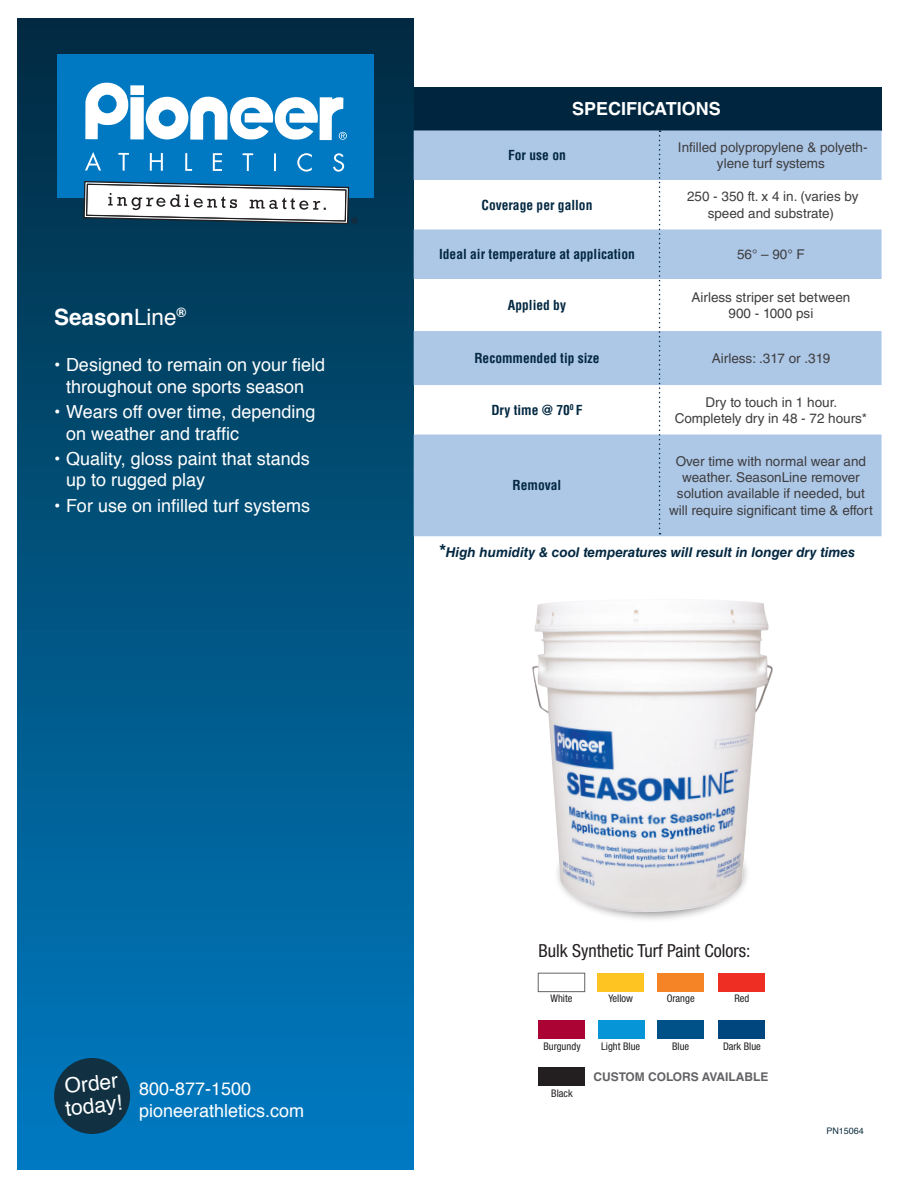
<style>
.page{position:relative;width:918px;height:1188px;background:#fff}
.page>*{position:absolute;margin:0;border:0;box-sizing:border-box;transform-origin:0 0}
.Product_Name{font:700 22.5px "Helvetica";color:#fff}
.t1{font:21px "Helvetica";color:#fff}
.t2{font:18px/21.6px "Helvetica";color:#fff}
.Color_Swatch_Head{font:condensed 18px "Helvetica Neue LT Std";color:#231f20}
.t3{font:700 18px "Helvetica LT Std";color:#fff}
.t4{font:13.8px "Myriad";color:#231f20}
.t5{font:13.5px/16.2px "Helvetica LT Std";color:#3e3e3f;text-align:center}
.t6{font:700 condensed 13.5px "Helvetica LT Std";color:#032841}
.t7{font:italic 700 13.5px "Helvetica LT Std";color:#032841}
.Product_Description{font:700 12px "Helvetica LT Std";color:#636366}
.Color_Swatch_Name{font:condensed 10.5px "Helvetica Neue LT Std";color:#231f20}
.t8{font:9px "Helvetica";color:#113041}
.s1{font-weight:400}
.s2{font-size:18px}
</style>
<div class="page">
<div style="left:412px;top:87px;width:470px;height:43px;background:#00263f"></div>
<div style="left:554px;top:825px;width:197px;height:98px;background:#231f20;opacity:.58"></div>
<img style="left:532px;top:601px;width:241px;height:314px">
<div style="left:18px;top:18px;width:396px;height:1152px;background:linear-gradient(to bottom,#012a3f,#007cc2)"></div>
<div style="left:54px;top:1058px;width:76px;height:76px;background:#113041;border-radius:50%"></div>
<div style="left:58px;top:54px;width:316px;height:144px;background:#0079c2"></div>
<svg style="left:85px;top:82px;width:262px;height:59px"></svg>
<svg style="left:85px;top:152px;width:16px;height:19px"></svg>
<svg style="left:118px;top:153px;width:11px;height:18px"></svg>
<svg style="left:150px;top:153px;width:13px;height:18px"></svg>
<svg style="left:185px;top:153px;width:7px;height:18px"></svg>
<svg style="left:213px;top:153px;width:9px;height:18px"></svg>
<svg style="left:243px;top:153px;width:10px;height:18px"></svg>
<svg style="left:274px;top:153px;width:2px;height:18px"></svg>
<svg style="left:297px;top:153px;width:15px;height:19px"></svg>
<svg style="left:333px;top:153px;width:11px;height:19px"></svg>
<svg style="left:83px;top:181px;width:266px;height:43px"></svg>
<svg style="left:414px;top:130px;width:468px;height:406px;fill:#adc7e7"></svg>
<svg style="left:659px;top:130px;width:2px;height:404px"></svg>
<div style="left:539px;top:1067px;width:46px;height:19px;background:#231f20"></div>
<div style="left:538px;top:973px;width:47px;height:19px;background:#fff;border:1px solid #636366"></div>
<div style="left:719px;top:973px;width:46px;height:19px;background:#ee2e22"></div>
<div style="left:719px;top:1020px;width:46px;height:19px;background:#00467e"></div>
<div style="left:599px;top:1020px;width:46px;height:19px;background:#0696d7"></div>
<div style="left:597px;top:973px;width:47px;height:19px;background:#fec422"></div>
<div style="left:657px;top:973px;width:47px;height:19px;background:#f58427"></div>
<div style="left:657px;top:1020px;width:47px;height:19px;background:#005187"></div>
<div style="left:539px;top:1020px;width:46px;height:19px;background:#ab0333"></div>
<p class="t4" style="left:351px;top:216px;width:9px">®</p>
<p class="Product_Name" style="left:54px;top:299px;width:134px">Season<span class="s1">Line</span><sup>®</sup></p>
<p class="t2" style="left:54px;top:355px;width:273px;text-align:center">• Designed to remain on your field throughout one sports season</p>
<p class="t2" style="left:66px;top:402px;width:251px;text-indent:-12px">• Wears off over time, depending on weather and traffic</p>
<p class="t2" style="left:66px;top:448px;width:245px;text-indent:-12px">• Quality, gloss paint that stands up to rugged play</p>
<p class="t2" style="left:54px;top:495px;width:258px">• For use on infilled turf systems</p>
<p class="t3" style="left:572px;top:98px;width:150px">SPECIFICATIONS</p>
<p class="t6" style="left:508px;top:147px;width:59px">For use on</p>
<p class="t5" style="left:678px;top:139px;width:191px">Infilled polypropylene &amp; polyeth&shy;ylene turf systems</p>
<p class="t6" style="left:482px;top:196px;width:112px">Coverage per gallon</p>
<p class="t5" style="left:687px;top:189px;width:173px">250 - 350 ft. x 4 in. (varies by speed and substrate)</p>
<p class="t6" style="left:439px;top:246px;width:197px">Ideal air temperature at application</p>
<p class="t5" style="left:737px;top:246px;width:69px">56° – 90° F</p>
<p class="t6" style="left:508px;top:296px;width:60px">Applied by</p>
<p class="t5" style="left:691px;top:289px;width:161px">Airless striper set between<br>900 - 1000 psi</p>
<p class="t6" style="left:474px;top:350px;width:127px">Recommended tip size</p>
<p class="t5" style="left:712px;top:350px;width:120px">Airless: .317 or .319</p>
<p class="t6" style="left:491px;top:401px;width:93px">Dry time @ 70<sup>0</sup> F</p>
<p class="t5" style="left:675px;top:394px;width:194px">Dry to touch in 1 hour.<br>Completely dry in 48 - 72 hours*</p>
<p class="t6" style="left:513px;top:477px;width:50px">Removal</p>
<p class="t5" style="left:669px;top:453px;width:205px">Over time with normal wear and weather. SeasonLine remover solution available if needed, but will require significant time &amp; effort</p>
<p class="t7" style="left:439px;top:544px;width:417px"><span class="s2">*</span>High humidity &amp; cool temperatures will result in longer dry times</p>
<p class="t1" style="left:63px;top:1070px;width:55px;rotate:-6deg">Order</p>
<p class="t1" style="left:64px;top:1092px;width:59px;rotate:-6deg">today!</p>
<p class="t2" style="left:139px;top:1079px;width:114px">800-877-1500</p>
<p class="t2" style="left:139px;top:1100px;width:167px">pioneerathletics.com</p>
<p class="Color_Swatch_Head" style="left:539px;top:940px;width:213px">Bulk Synthetic Turf Paint Colors:</p>
<p class="Color_Swatch_Name" style="left:608px;top:993px;width:26px">Yellow</p>
<p class="Color_Swatch_Name" style="left:667px;top:993px;width:29px">Orange</p>
<p class="Color_Swatch_Name" style="left:550px;top:993px;width:23px">White</p>
<p class="Color_Swatch_Name" style="left:734px;top:993px;width:16px">Red</p>
<p class="Color_Swatch_Name" style="left:601px;top:1040px;width:40px">Light Blue</p>
<p class="Color_Swatch_Name" style="left:723px;top:1040px;width:39px">Dark Blue</p>
<p class="Color_Swatch_Name" style="left:543px;top:1040px;width:39px">Burgundy</p>
<p class="Color_Swatch_Name" style="left:672px;top:1040px;width:19px">Blue</p>
<p class="Color_Swatch_Name" style="left:551px;top:1087px;width:23px">Black</p>
<p class="Product_Description" style="left:594px;top:1069px;width:176px">CUSTOM COLORS AVAILABLE</p>
<p class="t8" style="left:826px;top:1124px;width:39px">PN15064</p>
</div>
